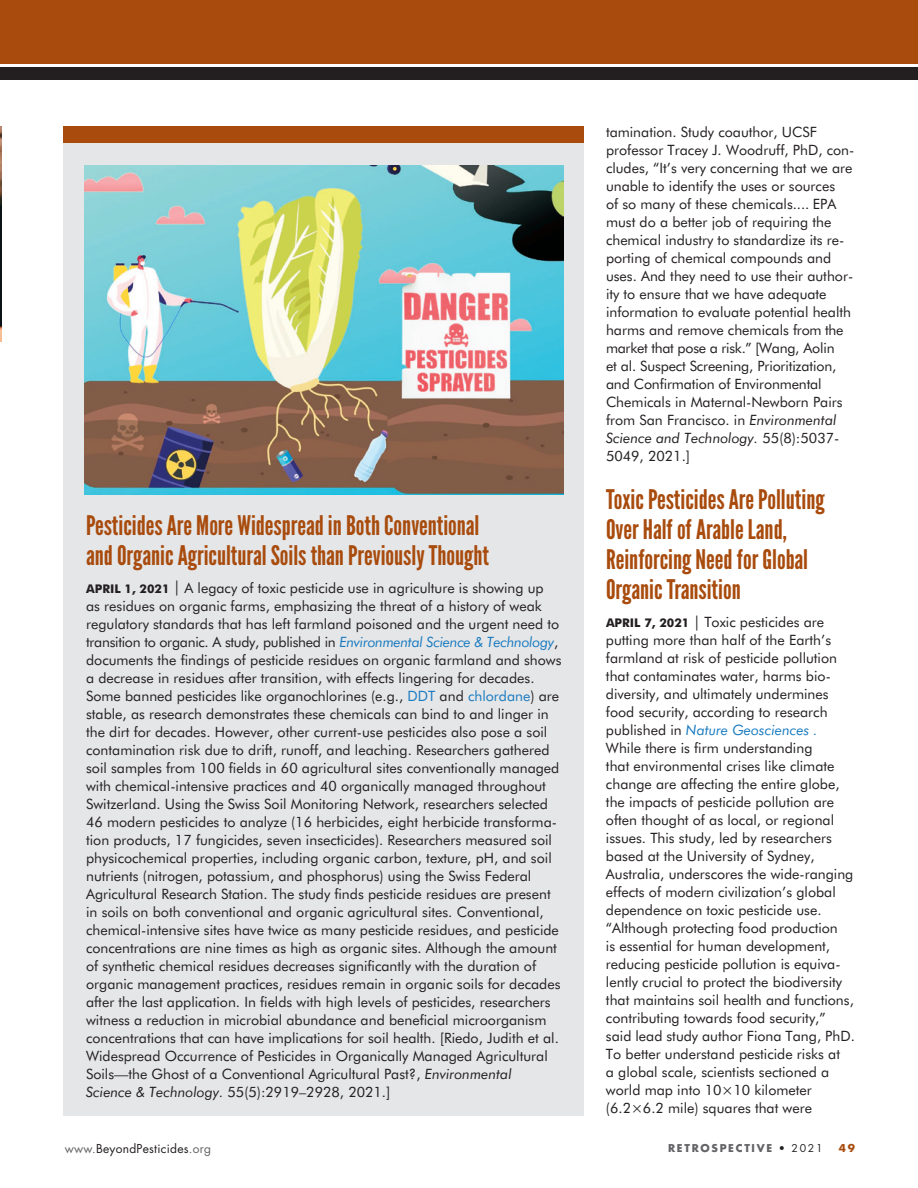
<style>
.page{position:relative;width:918px;height:1188px;background:#fff}
.page>*{position:absolute;margin:0;border:0;box-sizing:border-box;transform-origin:0 0}
.t1{font:27px/30px "League Gothic";color:#a84b0d}
.t2{font:14.25px/18px "Futura BT";color:#231f20}
.t3{font:12px "Futura Std";letter-spacing:.02em;color:#231f20}
.t4{font:700 10.5px "Futura Std";letter-spacing:.16em;color:#636366}
.t5{font:700 10.5px "Futura Std";color:#a84b0d}
.s1{font-weight:700;font-size:12px}
.s2{font-size:15px}
.s3{font-style:italic;color:#197bc0}
.s4{color:#197bc0}
.s5{font-style:italic}
.s6{color:#636366}
.s7{font-weight:400;color:#231f20}
</style>
<div class="page">
<div style="left:63px;top:126px;width:521px;height:990px;background:#e5e6e8"></div>
<div style="left:63px;top:126px;width:521px;height:16px;background:#a84b0d"></div>
<div style="left:0;top:67px;width:918px;height:12px;background:#231f20"></div>
<div style="left:0;top:0;width:918px;height:64px;background:#a84b0d"></div>
<img style="left:0;top:126px;width:1px;height:215px">
<img style="left:85px;top:166px;width:478px;height:329px">
<h1 class="t1" style="left:86px;top:510px;width:405px">Pesticides Are More Widespread in Both Conventional and Organic Agricultural Soils than Previously Thought</h1>
<p class="t2" style="left:86px;top:579px;width:477px"><span class="s1">APRIL 1, 2021</span> <span class="s2">|</span> A legacy of toxic pesticide use in agriculture is showing up<br>as residues on organic farms, emphasizing the threat of a history of weak regulatory standards that has left farmland poisoned and the urgent need to transition to organic. A study, published in <span class="s3">Environmental Science &amp; Technology</span>, documents the findings of pesticide residues on organic farmland and shows a decrease in residues after transition, with effects lingering for decades.<br>Some banned pesticides like organochlorines (e.g., <span class="s4">DDT</span> and <span class="s4">chlordane</span>) are stable, as research demonstrates these chemicals can bind to and linger in the dirt for decades. However, other current-use pesticides also pose a soil contamination risk due to drift, runoff, and leaching. Researchers gathered soil samples from 100 fields in 60 agricultural sites conventionally managed with chemical-intensive practices and 40 organically managed throughout Switzerland. Using the Swiss Soil Monitoring Network, researchers selected 46 modern pesticides to analyze (16 herbicides, eight herbicide transforma&shy;tion products, 17 fungicides, seven insecticides). Researchers measured soil physicochemical properties, including organic carbon, texture, pH, and soil nutrients (nitrogen, potassium, and phosphorus) using the Swiss Federal Agricultural Research Station. The study finds pesticide residues are present in soils on both conventional and organic agricultural sites. Conventional, chemical-intensive sites have twice as many pesticide residues, and pesticide concentrations are nine times as high as organic sites. Although the amount of synthetic chemical residues decreases significantly with the duration of organic management practices, residues remain in organic soils for decades after the last application. In fields with high levels of pesticides, researchers witness a reduction in microbial abundance and beneficial microorganism concentrations that can have implications for soil health. [Riedo, Judith et al.<br>Widespread Occurrence of Pesticides in Organically Managed Agricultural Soils—the Ghost of a Conventional Agricultural Past?, <span class="s5">Environmental<br>Science &amp; Technology.</span> 55(5):2919–2928, 2021.]</p>
<p class="t2" style="left:606px;top:123px;width:250px">tamination. Study coauthor, UCSF professor Tracey J. Woodruff, PhD, con&shy;cludes, “It’s very concerning that we are unable to identify the uses or sources<br>of so many of these chemicals.... EPA must do a better job of requiring the chemical industry to standardize its re&shy;porting of chemical compounds and uses. And they need to use their author&shy;ity to ensure that we have adequate information to evaluate potential health harms and remove chemicals from the market that pose a risk.” [Wang, Aolin<br>et al. Suspect Screening, Prioritization, and Confirmation of Environmental Chemicals in Maternal-Newborn Pairs from San Francisco. in <span class="s5">Environmental Science and Technology.</span> 55(8):5037- 5049, 2021.]</p>
<h1 class="t1" style="left:606px;top:484px;width:220px">Toxic Pesticides Are Polluting<br>Over Half of Arable Land,<br>Reinforcing Need for Global<br>Organic Transition</h1>
<p class="t2" style="left:606px;top:613px;width:250px"><span class="s1">APRIL 7, 2021</span> <span class="s2">|</span> Toxic pesticides are putting more than half of the Earth’s farmland at risk of pesticide pollution that contaminates water, harms bio&shy;diversity, and ultimately undermines food security, according to research published in <span class="s3">Nature Geosciences .<br></span>While there is firm understanding<br>that environmental crises like climate change are affecting the entire globe, the impacts of pesticide pollution are often thought of as local, or regional issues. This study, led by researchers based at the University of Sydney, Australia, underscores the wide-ranging effects of modern civilization’s global dependence on toxic pesticide use. “Although protecting food production<br>is essential for human development, reducing pesticide pollution is equiva&shy;lently crucial to protect the biodiversity that maintains soil health and functions, contributing towards food security,”<br>said lead study author Fiona Tang, PhD.<br>To better understand pesticide risks at<br>a global scale, scientists sectioned a world map into 10×10 kilometer (6.2×6.2 mile) squares that were</p>
<p class="t3" style="left:65px;top:1141px;width:148px"><span class="s6">www.</span>BeyondPesticides<span class="s6">.org</span></p>
<p class="t4" style="left:668px;top:1141px;width:156px">RETROSPECTIVE <span class="s7">• 2021</span></p>
<p class="t5" style="left:839px;top:1141px;width:18px">49</p>
</div>
